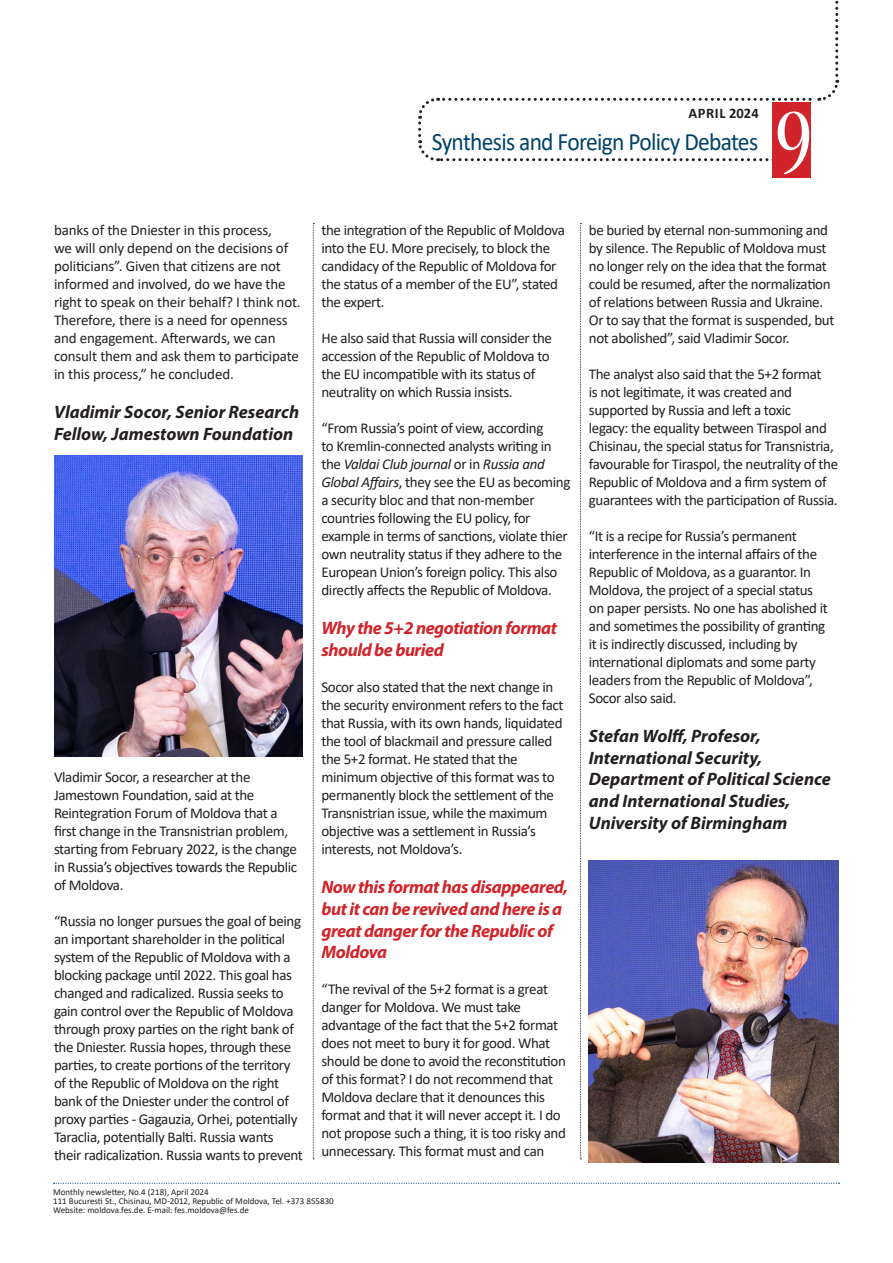
<style>
.page{position:relative;width:893px;height:1263px;background:#fff}
.page>*{position:absolute;margin:0;border:0;box-sizing:border-box;transform-origin:0 0}
.t1{font:condensed 102px "Nueva Std";color:#fff}
.t2{font:25.05px "Calibri";letter-spacing:-.03em;color:#014368;scale:.94 1}
.INTERTITLU{font:italic 700 18px/21.6px "Myriad Pro";color:#231f20}
.INTERTITLU-2{font:italic 700 18px/21.6px "Myriad Pro";letter-spacing:-.025em;color:#d1232a}
.texte{font:15px/18px "Calibri";letter-spacing:-.025em;color:#231f20}
.t3{font:700 14.55px "Calibri";letter-spacing:.04em;color:#231f20}
.t4{font:9px/9px "Calibri";color:#231f20}
.s1{font-style:italic}
</style>
<div class="page">
<svg style="left:54px;top:1183px;width:786px;height:1px"></svg>
<svg style="left:418px;top:0;width:422px;height:163px"></svg>
<div style="left:772px;top:102px;width:38px;height:76px;background:#d1232a"></div>
<img style="left:54px;top:455px;width:249px;height:301px">
<img style="left:588px;top:860px;width:250px;height:302px">
<svg style="left:313px;top:223px;width:1px;height:936px"></svg>
<svg style="left:580px;top:223px;width:2px;height:936px"></svg>
<p class="t3" style="left:688px;top:103px;width:72px">APRIL 2024</p>
<h2 class="t2" style="left:432px;top:124px;width:349px">Synthesis and Foreign Policy Debates</h2>
<p class="t1" style="left:775px;top:96px;width:39px">9</p>
<p class="texte" style="left:54px;top:220px;width:248px">banks of the Dniester in this process,<br>we will only depend on the decisions of politicians”. Given that citizens are not informed and involved, do we have the right to speak on their behalf? I think not.<br>Therefore, there is a need for openness and engagement. Afterwards, we can consult them and ask them to participate in this process,” he concluded.</p>
<p class="INTERTITLU" style="left:54px;top:401px;width:247px">Vladimir Socor, Senior Research<br>Fellow, Jamestown Foundation</p>
<p class="texte" style="left:54px;top:767px;width:245px">Vladimir Socor, a researcher at the Jamestown Foundation, said at the Reintegration Forum of Moldova that a first change in the Transnistrian problem, starting from February 2022, is the change in Russia’s objectives towards the Republic of Moldova.</p>
<p class="texte" style="left:54px;top:911px;width:250px">“Russia no longer pursues the goal of being an important shareholder in the political system of the Republic of Moldova with a blocking package until 2022. This goal has changed and radicalized. Russia seeks to gain control over the Republic of Moldova through proxy parties on the right bank of the Dniester. Russia hopes, through these parties, to create portions of the territory of the Republic of Moldova on the right bank of the Dniester under the control of proxy parties - Gagauzia, Orhei, potentially Taraclia, potentially Balti. Russia wants their radicalization. Russia wants to prevent</p>
<p class="texte" style="left:321px;top:220px;width:245px">the integration of the Republic of Moldova into the EU. More precisely, to block the candidacy of the Republic of Moldova for the status of a member of the EU”, stated the expert.</p>
<p class="texte" style="left:321px;top:328px;width:232px">He also said that Russia will consider the accession of the Republic of Moldova to the EU incompatible with its status of neutrality on which Russia insists.</p>
<p class="texte" style="left:321px;top:418px;width:251px">“From Russia’s point of view, according<br>to Kremlin-connected analysts writing in the <span class="s1">Valdai Club journal</span> or in <span class="s1">Russia and Global Affairs</span>, they see the EU as becoming a security bloc and that non-member countries following the EU policy, for example in terms of sanctions, violate thier own neutrality status if they adhere to the European Union’s foreign policy. This also directly affects the Republic of Moldova.</p>
<p class="INTERTITLU-2" style="left:321px;top:617px;width:237px">Why the 5+2 negotiation format should be buried</p>
<p class="texte" style="left:321px;top:677px;width:244px">Socor also stated that the next change in the security environment refers to the fact that Russia, with its own hands, liquidated the tool of blackmail and pressure called the 5+2 format. He stated that the minimum objective of this format was to permanently block the settlement of the Transnistrian issue, while the maximum objective was a settlement in Russia’s interests, not Moldova’s.</p>
<p class="INTERTITLU-2" style="left:321px;top:876px;width:248px">Now this format has disappeared, but it can be revived and here is a great danger for the Republic of<br>Moldova</p>
<p class="texte" style="left:321px;top:980px;width:246px">“The revival of the 5+2 format is a great danger for Moldova. We must take advantage of the fact that the 5+2 format does not meet to bury it for good. What should be done to avoid the reconstitution of this format? I do not recommend that Moldova declare that it denounces this format and that it will never accept it. I do not propose such a thing, it is too risky and unnecessary. This format must and can</p>
<p class="texte" style="left:589px;top:220px;width:247px">be buried by eternal non-summoning and by silence. The Republic of Moldova must no longer rely on the idea that the format could be resumed, after the normalization of relations between Russia and Ukraine.<br>Or to say that the format is suspended, but not abolished”, said Vladimir Socor.</p>
<p class="texte" style="left:589px;top:364px;width:251px">The analyst also said that the 5+2 format<br>is not legitimate, it was created and supported by Russia and left a toxic<br>legacy: the equality between Tiraspol and Chisinau, the special status for Transnistria, favourable for Tiraspol, the neutrality of the Republic of Moldova and a firm system of guarantees with the participation of Russia.</p>
<p class="texte" style="left:589px;top:526px;width:240px">“It is a recipe for Russia’s permanent interference in the internal affairs of the Republic of Moldova, as a guarantor. In Moldova, the project of a special status on paper persists. No one has abolished it and sometimes the possibility of granting it is indirectly discussed, including by international diplomats and some party leaders from the Republic of Moldova”, Socor also said.</p>
<p class="INTERTITLU" style="left:589px;top:725px;width:243px">Stefan Wolff, Profesor,<br>International Security,<br>Department of Political Science and International Studies,<br>University of Birmingham</p>
<p class="t4" style="left:53px;top:1187px;width:282px">Monthly newsletter, No.4 (218), April 2024<br>111 Bucuresti St., Chisinau, MD-2012, Republic of Moldova, Tel. +373 855830<br>Website: moldova.fes.de. E-mail: fes.moldova@fes.de</p>
</div>
